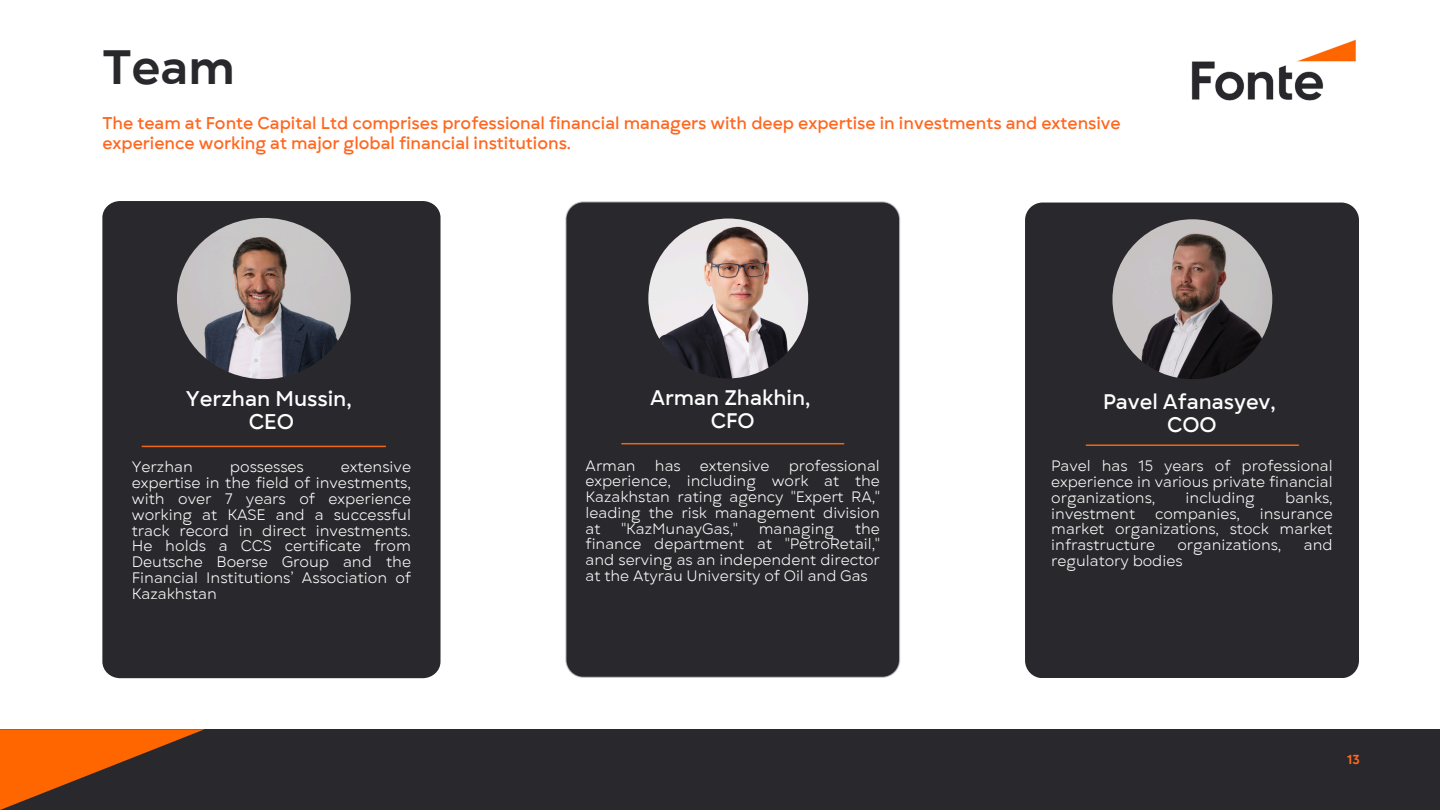
<style>
.page{position:relative;width:1440px;height:810px;background:#fff}
.page>*{position:absolute;margin:0;border:0;box-sizing:border-box;transform-origin:0 0}
.t1{font:700 48px "Gogh";color:#29282c}
.t2{font:500 21.2px/22.7px "Gogh";color:#fff;text-align:center}
.t3{font:500 21px/22.5px "Gogh";color:#fff;text-align:center}
.t4{font:500 17px/20.2px "Gogh";color:#ff671f}
.t5{font:15.1px/15.9px "Gogh";color:#fff;text-align:justify}
.t6{font:15px/15.8px "Gogh";color:#fff;text-align:justify}
.t7{font:700 13px "Gogh";color:#ff671f}
</style>
<div class="page">
<img style="left:1191px;top:39px;width:165px;height:62px">
<div style="left:102px;top:201px;width:339px;height:477px;background:#29282c;border-radius:17px"></div>
<hr style="left:142px;top:446px;width:243px;height:1px;background:#f06713">
<img style="left:177px;top:218px;width:174px;height:161px;border-radius:50%">
<div style="left:1025px;top:203px;width:334px;height:475px;background:#29282c;border-radius:18px"></div>
<hr style="left:1086px;top:444px;width:212px;height:2px;background:#f06713">
<img style="left:1112px;top:219px;width:160px;height:160px;border-radius:50%">
<div style="left:565px;top:201px;width:336px;height:477px;background:#29282c"></div>
<hr style="left:622px;top:443px;width:222px;height:1px;background:#f06713">
<img style="left:648px;top:219px;width:160px;height:159px;border-radius:50%">
<div style="left:0;top:729px;width:1440px;height:81px;background:#29282c"></div>
<svg style="left:0;top:729px;width:205px;height:81px"></svg>
<h1 class="t1" style="left:102px;top:51px;width:134px">Team</h1>
<h3 class="t4" style="left:102px;top:116px;width:1020px">The team at Fonte Capital Ltd comprises professional financial managers with deep expertise in investments and extensive experience working at major global financial institutions.</h3>
<h2 class="t2" style="left:186px;top:391px;width:167px">Yerzhan Mussin,<br>CEO</h2>
<p class="t3" style="left:650px;top:390px;width:162px">Arman Zhakhin,<br>CFO</p>
<p class="t3" style="left:1103px;top:394px;width:174px">Pavel Afanasyev,<br>COO</p>
<p class="t5" style="left:132px;top:461px;width:63px">Yerzhan</p>
<p class="t5" style="left:230px;top:461px;width:75px">possesses</p>
<p class="t5" style="left:132px;top:461px;width:281px;text-indent:209px">extensive expertise in the field of investments, with over 7 years of experience working at KASE and a successful track record in direct investments.<br>He holds a CCS certificate from Deutsche Boerse Group and the Financial Institutions’ Association of Kazakhstan</p>
<h2 class="t6" style="left:586px;top:460px;width:296px;text-indent:203px">professional experience, including work at the Kazakhstan rating agency "Expert RA," leading the risk management division at</h2>
<h2 class="t6" style="left:586px;top:460px;width:52px">Arman</h2>
<h2 class="t6" style="left:655px;top:460px;width:27px">has</h2>
<h2 class="t6" style="left:700px;top:460px;width:71px">extensive</h2>
<h2 class="t6" style="left:622px;top:523px;width:118px">"KazMunayGas,"</h2>
<h2 class="t6" style="left:759px;top:523px;width:77px">managing</h2>
<h2 class="t6" style="left:586px;top:523px;width:296px;text-indent:269px">the finance department at "PetroRetail," and serving as an independent director at the Atyrau University of Oil and Gas</h2>
<p class="t6" style="left:1051px;top:461px;width:283px">Pavel has 15 years of professional experience in various private financial organizations,</p>
<p class="t6" style="left:1186px;top:492px;width:71px">including</p>
<p class="t6" style="left:1285px;top:492px;width:49px">banks,</p>
<p class="t6" style="left:1051px;top:508px;width:85px">investment</p>
<p class="t6" style="left:1155px;top:508px;width:86px">companies,</p>
<p class="t6" style="left:1051px;top:508px;width:283px;text-indent:209px">insurance market organizations, stock market infrastructure</p>
<p class="t6" style="left:1177px;top:539px;width:106px">organizations,</p>
<p class="t6" style="left:1304px;top:539px;width:30px">and</p>
<p class="t6" style="left:1051px;top:555px;width:133px">regulatory bodies</p>
<p class="t7" style="left:1347px;top:755px;width:14px">13</p>
</div>
